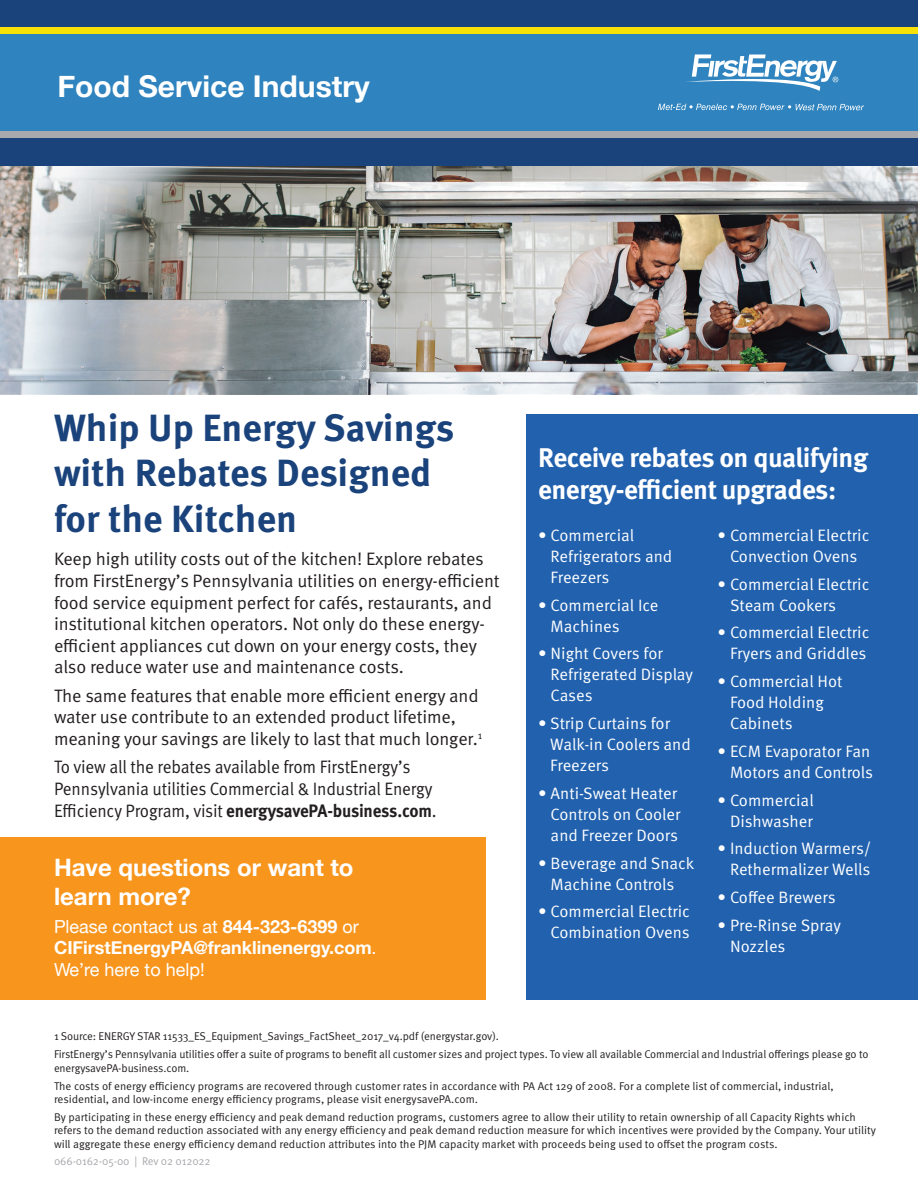
<style>
.page{position:relative;width:918px;height:1188px;background:#fff}
.page>*{position:absolute;margin:0;border:0;box-sizing:border-box;transform-origin:0 0}
.t1{font:700 37.8px/45.5px "Meta Pro";color:#1a427b}
.t2{font:700 30px "Helvetica Neue";color:#fff}
.t3{font:700 27px/32.4px "Meta Pro";letter-spacing:-.02em;color:#fff}
.t4{font:700 24px/28.8px "Helvetica Neue";color:#fff}
.t5{font:18px/21.6px "Meta Pro Norm";letter-spacing:-.01em;color:#231f20}
.t6{font:18px/21.6px "Meta Pro Norm";letter-spacing:-.01em;color:#231f20;scale:.94 1}
.t7{font:700 18px/21.6px "Helvetica Neue";color:#fff}
.t8{font:700 18px "Meta Pro";letter-spacing:-.015em;color:#231f20;scale:.94 1}
.t9{font:16.5px/21px "Meta Pro Norm";color:#fff}
.t10{font:11.25px/17.9px "Meta Pro Norm";letter-spacing:-.005em;color:#231f20}
.t11{font:11.25px "Meta Pro Norm";letter-spacing:-.01em;color:#a8a9ad}
.s1{font-family:"Meta Pro Norm";font-weight:400}
.s2{font-weight:400}
</style>
<div class="page">
<div style="left:0;top:0;width:918px;height:166px;background:#1a427b"></div>
<div style="left:0;top:34px;width:918px;height:102px;background:#2f83be"></div>
<div style="left:0;top:27px;width:918px;height:7px;background:#f7e107"></div>
<div style="left:0;top:131px;width:918px;height:7px;background:#a8a9ad"></div>
<div style="left:526px;top:414px;width:392px;height:585px;background:#2161ae"></div>
<img style="left:0;top:166px;width:918px;height:228px">
<div style="left:0;top:837px;width:486px;height:162px;background:#f7951d"></div>
<svg style="left:686px;top:54px;width:152px;height:37px"></svg>
<svg style="left:658px;top:104px;width:206px;height:6px"></svg>
<h2 class="t2" style="left:57px;top:68px;width:314px">Food Service Industry</h2>
<h1 class="t1" style="left:54px;top:402px;width:402px">Whip Up Energy Savings with Rebates Designed for the Kitchen</h1>
<p class="t5" style="left:54px;top:547px;width:447px">Keep high utility costs out of the kitchen! Explore rebates from FirstEnergy’s Pennsylvania utilities on energy-efficient food service equipment perfect for cafés, restaurants, and institutional kitchen operators. Not only do these energy&shy;efficient appliances cut down on your energy costs, they also reduce water use and maintenance costs.</p>
<h3 class="t5" style="left:54px;top:684px;width:430px">The same features that enable more efficient energy and water use contribute to an extended product lifetime, meaning your savings are likely to last that much longer.<sup>1</sup></h3>
<h3 class="t6" style="left:54px;top:755px;width:404px">To view all the rebates available from FirstEnergy’s<br>Pennsylvania utilities Commercial &amp; Industrial Energy</h3>
<h3 class="t8" style="left:54px;top:796px;width:409px"><span class="s1">Efficiency Program, visit</span> energysavePA-business.com<span class="s1">.</span></h3>
<h3 class="t4" style="left:54px;top:852px;width:301px">Have questions or want to learn more?</h3>
<h3 class="t7" style="left:54px;top:915px;width:324px"><span class="s2">Please contact us at</span> 844-323-6399 <span class="s2">or<br></span>CIFirstEnergyPA@franklinenergy.com<span class="s2">.<br>We’re here to help!</span></h3>
<h3 class="t3" style="left:538px;top:439px;width:332px">Receive rebates on qualifying energy-efficient upgrades:</h3>
<h3 class="t9" style="left:551px;top:523px;width:123px;text-indent:-12px">• Commercial<br>Refrigerators and<br>Freezers</h3>
<h3 class="t9" style="left:551px;top:593px;width:109px;text-indent:-12px">• Commercial Ice<br>Machines</h3>
<h3 class="t9" style="left:551px;top:642px;width:144px;text-indent:-12px">• Night Covers for<br>Refrigerated Display<br>Cases</h3>
<h3 class="t9" style="left:550px;top:712px;width:142px;text-indent:-12px">• Strip Curtains for<br>Walk-in Coolers and<br>Freezers</h3>
<h3 class="t9" style="left:551px;top:782px;width:131px;text-indent:-12px">• Anti-Sweat Heater<br>Controls on Cooler and Freezer Doors</h3>
<h3 class="t9" style="left:538px;top:851px;width:158px;text-align:center">• Beverage and Snack<br>Machine Controls</h3>
<h3 class="t9" style="left:538px;top:900px;width:153px;text-align:right">• Commercial Electric<br>Combination Ovens</h3>
<h3 class="t9" style="left:718px;top:524px;width:153px;text-align:center">• Commercial Electric<br>Convection Ovens</h3>
<h3 class="t9" style="left:730px;top:572px;width:141px;text-indent:-12px">• Commercial Electric<br>Steam Cookers</h3>
<h3 class="t9" style="left:718px;top:621px;width:153px;text-align:center">• Commercial Electric<br>Fryers and Griddles</h3>
<h3 class="t9" style="left:730px;top:670px;width:114px;text-indent:-12px">• Commercial Hot<br>Food Holding<br>Cabinets</h3>
<h3 class="t9" style="left:718px;top:740px;width:157px;text-align:right">• ECM Evaporator Fan<br>Motors and Controls</h3>
<h3 class="t9" style="left:718px;top:788px;width:98px;text-align:right">• Commercial<br>Dishwasher</h3>
<h3 class="t9" style="left:718px;top:837px;width:155px;text-align:right">• Induction Warmers/<br>Rethermalizer Wells</h3>
<h3 class="t9" style="left:718px;top:886px;width:120px">• Coffee Brewers</h3>
<h3 class="t9" style="left:730px;top:914px;width:113px;text-indent:-12px">• Pre-Rinse Spray<br>Nozzles</h3>
<p class="t10" style="left:54px;top:1027px;width:816px">1 Source: ENERGY STAR 11533_ES_Equipment_Savings_FactSheet_2017_v4.pdf (energystar.gov).<br>FirstEnergy’s Pennsylvania utilities offer a suite of programs to benefit all customer sizes and project types. To view all available Commercial and Industrial offerings please go to</p>
<p class="t10" style="left:54px;top:1058px;width:781px">energysavePA-business.com.<br>The costs of energy efficiency programs are recovered through customer rates in accordance with PA Act 129 of 2008. For a complete list of commercial, industrial,</p>
<p class="t10" style="left:54px;top:1090px;width:804px">residential, and low-income energy efficiency programs, please visit energysavePA.com.<br>By participating in these energy efficiency and peak demand reduction programs, customers agree to allow their utility to retain ownership of all Capacity Rights which</p>
<p class="t10" style="left:54px;top:1123px;width:823px;line-height:13.5px">refers to the demand reduction associated with any energy efficiency and peak demand reduction measure for which incentives were provided by the Company. Your utility will aggregate these energy efficiency demand reduction attributes into the PJM capacity market with proceeds being used to offset the program costs.</p>
<p class="t11" style="left:54px;top:1153px;width:158px">066-0162-05-00 | Rev 02 012022</p>
</div>
